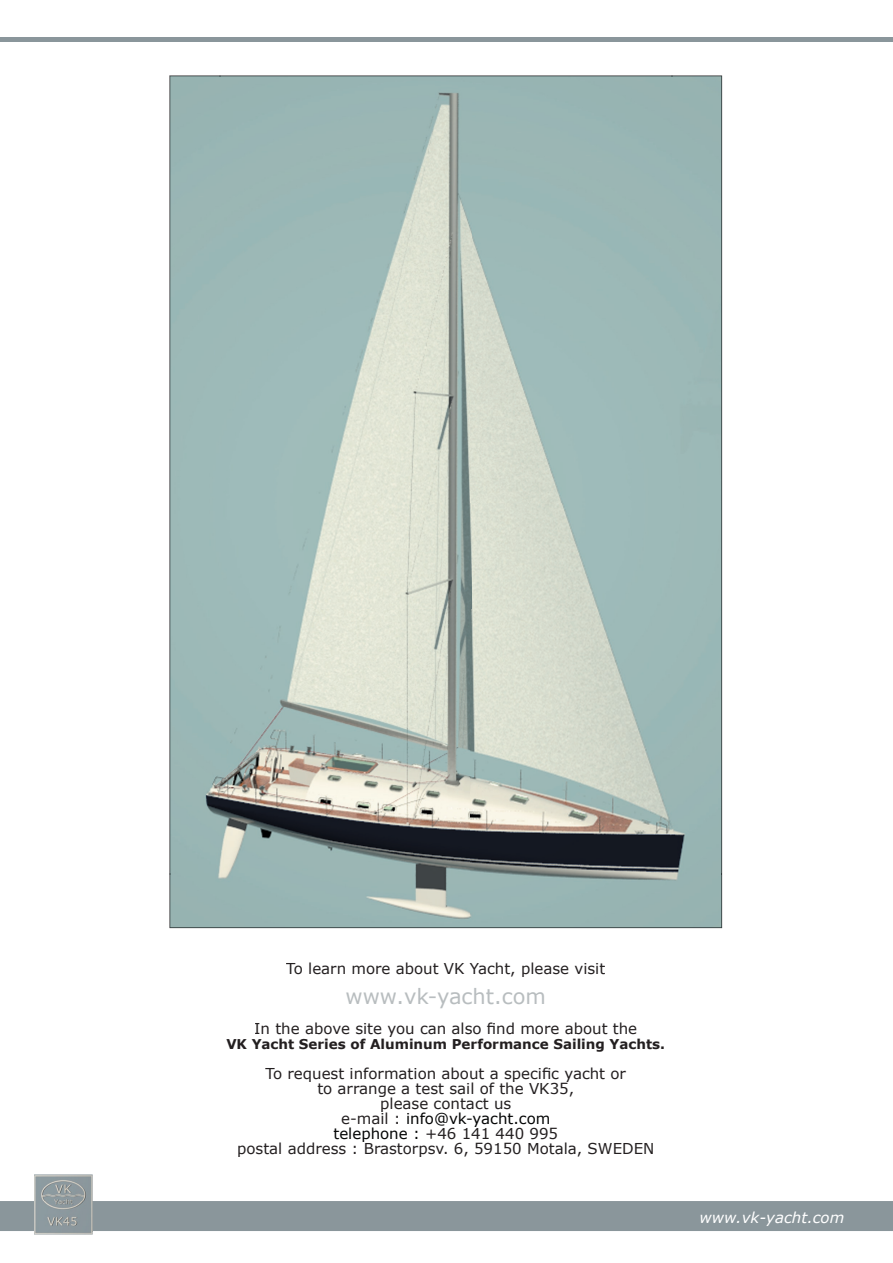
<style>
.page{position:relative;width:893px;height:1263px;background:#fff}
.page>*{position:absolute;margin:0;border:0;box-sizing:border-box;transform-origin:0 0}
.t1{font:21px "Verdana";color:#b8bdbf}
.t2{font:15px/15px "Verdana";color:#231f20;text-align:center}
.t3{font:italic 15px "Verdana";color:#fff}
.t4{font:700 13.5px "Verdana";color:#231f20}
.s1{color:#040505}
</style>
<div class="page">
<hr style="left:0;top:38px;width:893px;height:4px;background:#8a969b">
<div style="left:0;top:1201px;width:893px;height:30px;background:#8a969b"></div>
<img style="left:34px;top:1174px;width:59px;height:60px">
<img style="left:34px;top:1201px;width:59px;height:30px">
<svg style="left:169px;top:75px;width:553px;height:853px;background:#adbdb7"></svg>
<img style="left:170px;top:874px;width:552px;height:54px">
<div style="left:170px;top:76px;width:51px;height:799px;background:#9cb8b6"></div>
<div style="left:671px;top:76px;width:51px;height:799px;background:#9bb7b4"></div>
<div style="left:220px;top:76px;width:452px;height:54px;background:#97b5b4"></div>
<p class="t2" style="left:286px;top:960px;width:321px">To learn more about VK Yacht, please visit</p>
<h1 class="t1" style="left:346px;top:983px;width:202px">www.vk-yacht.com</h1>
<p class="t2" style="left:254px;top:1020px;width:384px">In the above site you can also find more about the</p>
<p class="t4" style="left:226px;top:1035px;width:440px">VK Yacht Series of Aluminum Performance Sailing Yachts.</p>
<p class="t2" style="left:237px;top:1065px;width:419px">To request information about a specific yacht or<br>to arrange a test sail of the VK35,<br>please contact us<br>e-mail : <span class="s1">info@vk-yacht.com<br>telephone :</span> +46 141 440 995<br>postal address : Brastorpsv. 6, 59150 Motala, SWEDEN</p>
<p class="t3" style="left:699px;top:1208px;width:146px">www.vk-yacht.com</p>
</div>
